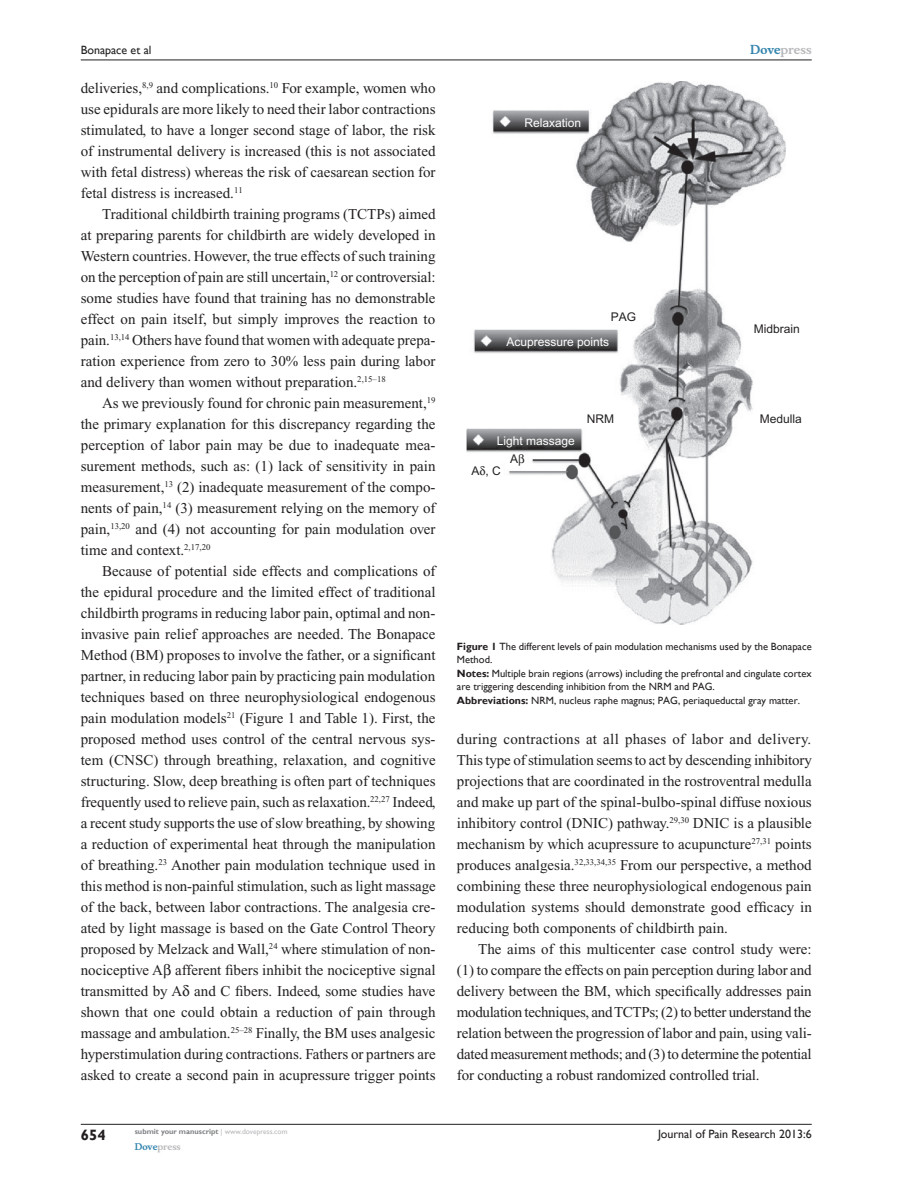
<style>
.page{position:relative;width:918px;height:1188px;background:#fff}
.page>*{position:absolute;margin:0;border:0;box-sizing:border-box;transform-origin:0 0}
.t1{font:15px/21px "Times New Roman";color:#231f20;text-align:justify}
.t2{font:700 15px "Gill Sans";color:#231f20}
.t3{font:12px "Gill Sans";color:#231f20}
.t4{font:12px "Arial";color:#fff}
.t5{font:12px "Arial";color:#231f20}
.t6{font:700 12px "Musee";color:#b8b9bc}
.t7{font:10.5px/13.5px "Gill Sans";color:#231f20}
.t8{font:700 9px "Musee";color:#b8b9bc}
.t9{font:700 7.5px "Gill Sans";color:#808285}
.s1{color:#3485ae}
.s2{font-weight:700}
.s3{font-weight:400;color:#b8b9bc}
</style>
<div class="page">
<hr style="left:81px;top:1124px;width:731px;height:1px;background:#231f20">
<hr style="left:81px;top:60px;width:731px;height:1px;background:#231f20">
<img style="left:467px;top:81px;width:319px;height:543px">
<svg style="left:519px;top:454px;width:5px;height:12px"></svg>
<svg style="left:480px;top:466px;width:6px;height:9px"></svg>
<p class="t3" style="left:81px;top:43px;width:72px">Bonapace et al</p>
<p class="t1" style="left:81px;top:77px;width:356px">deliveries,<sup>8,9</sup> and complications.<sup>10</sup> For example, women who use epidurals are more likely to need their labor contractions stimulated, to have a longer second stage of labor, the risk of instrumental delivery is increased (this is not associated with fetal distress) whereas the risk of caesarean section for fetal distress is increased.<sup>11</sup></p>
<p class="t1" style="left:81px;top:203px;width:356px;text-indent:21px">Traditional childbirth training programs (TCTPs) aimed at preparing parents for childbirth are widely developed in Western countries. However, the true effects of such training on the perception of pain are still uncertain,<sup>12</sup> or controversial: some studies have found that training has no demonstrable effect on pain itself, but simply improves the reaction to pain.<sup>13,14</sup> Others have found that women with adequate prepa&shy;ration experience from zero to 30% less pain during labor and delivery than women without preparation.<sup>2,15–18</sup></p>
<p class="t1" style="left:81px;top:392px;width:356px;text-indent:21px">As we previously found for chronic pain measurement,<sup>19 </sup>the primary explanation for this discrepancy regarding the perception of labor pain may be due to inadequate mea&shy;surement methods, such as: (1) lack of sensitivity in pain measurement,<sup>13</sup> (2) inadequate measurement of the compo&shy;nents of pain,<sup>14</sup> (3) measurement relying on the memory of pain,<sup>13,20</sup> and (4) not accounting for pain modulation over time and context.<sup>2,17,20</sup></p>
<p class="t1" style="left:81px;top:560px;width:357px;text-indent:21px">Because of potential side effects and complications of the epidural procedure and the limited effect of traditional childbirth programs in reducing labor pain, optimal and non&shy;invasive pain relief approaches are needed. The Bonapace Method (BM) proposes to involve the father, or a significant partner, in reducing labor pain by practicing pain modulation techniques based on three neurophysiological endogenous pain modulation models<sup>21</sup> (Figure 1 and Table 1). First, the proposed method uses control of the central nervous sys&shy;tem (CNSC) through breathing, relaxation, and cognitive structuring. Slow, deep breathing is often part of techniques frequently used to relieve pain, such as relaxation.<sup>22,27</sup> Indeed, a recent study supports the use of slow breathing, by showing a reduction of experimental heat through the manipulation of breathing.<sup>23</sup> Another pain modulation technique used in this method is non-painful stimulation, such as light massage of the back, between labor contractions. The analgesia cre&shy;ated by light massage is based on the Gate Control Theory proposed by Melzack and Wall,<sup>24</sup> where stimulation of non&shy;nociceptive A afferent fibers inhibit the nociceptive signal transmitted by A and C fibers. Indeed, some studies have shown that one could obtain a reduction of pain through massage and ambulation.<sup>25–28</sup> Finally, the BM uses analgesic hyperstimulation during contractions. Fathers or partners are asked to create a second pain in acupressure trigger points</p>
<p class="t4" style="left:524px;top:116px;width:58px">Relaxation</p>
<p class="t5" style="left:611px;top:310px;width:27px">PAG</p>
<p class="t4" style="left:506px;top:335px;width:104px">Acupressure points</p>
<p class="t6" style="left:750px;top:43px;width:63px"><span class="s1">Dove</span>press</p>
<p class="t5" style="left:754px;top:322px;width:48px">Midbrain</p>
<p class="t4" style="left:497px;top:434px;width:80px">Light massage</p>
<p class="t5" style="left:472px;top:464px;width:31px">A , C</p>
<p class="t5" style="left:510px;top:452px;width:10px">A</p>
<p class="t5" style="left:587px;top:412px;width:29px">NRM</p>
<p class="t5" style="left:760px;top:412px;width:44px">Medulla</p>
<p class="t7" style="left:457px;top:639px;width:356px"><span class="s2">Figure 1</span> The different levels of pain modulation mechanisms used by the Bonapace Method.<br><span class="s2">Notes:</span> Multiple brain regions (arrows) including the prefrontal and cingulate cortex are triggering descending inhibition from the NRM and PAG.<br><span class="s2">Abbreviations:</span> NRM, nucleus raphe magnus; PAG, periaqueductal gray matter.</p>
<p class="t1" style="left:457px;top:728px;width:357px">during contractions at all phases of labor and delivery.<br>This type of stimulation seems to act by descending inhibitory projections that are coordinated in the rostroventral medulla and make up part of the spinal-bulbo-spinal diffuse noxious inhibitory control (DNIC) pathway.<sup>29,30</sup> DNIC is a plausible mechanism by which acupressure to acupuncture<sup>27,31</sup> points produces analgesia.<sup>32,33,34,35</sup> From our perspective, a method combining these three neurophysiological endogenous pain modulation systems should demonstrate good efficacy in reducing both components of childbirth pain.</p>
<p class="t1" style="left:457px;top:938px;width:356px;text-indent:21px">The aims of this multicenter case control study were: (1) to compare the effects on pain perception during labor and delivery between the BM, which specifically addresses pain modulation techniques, and TCTPs; (2) to better understand the relation between the progression of labor and pain, using vali&shy;dated measurement methods; and (3) to determine the potential for conducting a robust randomized controlled trial.</p>
<p class="t2" style="left:81px;top:1126px;width:26px">654</p>
<p class="t9" style="left:135px;top:1127px;width:154px">submit your manuscript <span class="s3">| www.dovepress.com</span></p>
<p class="t8" style="left:135px;top:1141px;width:48px"><span class="s1">Dove</span>press</p>
<p class="t3" style="left:658px;top:1126px;width:155px">Journal of Pain Research 2013:6</p>
</div>
